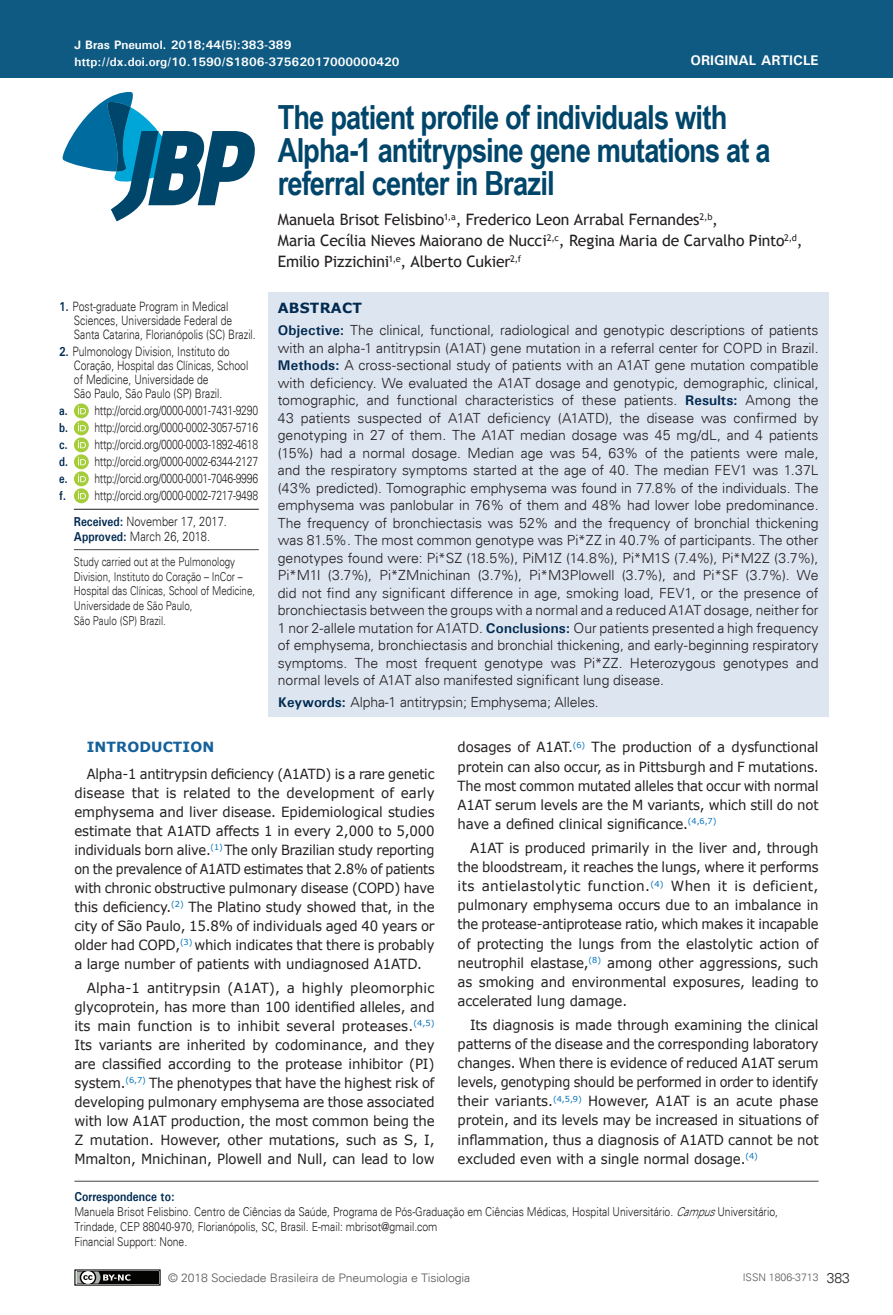
<style>
.page{position:relative;width:893px;height:1315px;background:#fff}
.page>*{position:absolute;margin:0;border:0;box-sizing:border-box;transform-origin:0 0}
.t1{font:700 33.25px/33.2px "Arial Narrow";letter-spacing:-.025em;color:#00466b}
.t2{font:15.75px/21px "Trebuchet MS";letter-spacing:-.015em;color:#231f20}
.t3{font:300 14px/17.5px "Univers";letter-spacing:-.01em;color:#231f20;text-align:justify}
.t4{font:14px/19.1px "Verdana";letter-spacing:-.01em;color:#231f20;text-align:justify;scale:.95 1}
.t5{font:14px/18.9px "Verdana";letter-spacing:-.01em;color:#231f20;text-align:justify;scale:.93 1}
.t6{font:14px/18.9px "Verdana";letter-spacing:-.01em;color:#231f20;text-align:justify;scale:.96 1}
.t7{font:700 14px "Univers";color:#fff}
.t8{font:700 14px "Verdana";letter-spacing:.01em;color:#15609a}
.t9{font:700 14px "Verdana";letter-spacing:.015em;color:#012a50}
.t10{font:300 12.95px/14px "Univers";color:#231f20;scale:.8 1}
.t11{font:300 12.95px/14.9px "Univers";color:#231f20;scale:.85 1}
.t12{font:700 12.95px "Univers";color:#012a50;scale:.85 1}
.t13{font:300 12.25px/14.7px "Univers";color:#231f20;scale:.85 1}
.t14{font:300 12.25px/14.7px "Univers";color:#231f20;scale:.8 1}
.t15{font:700 12.25px "Univers";color:#fff}
.t16{font:300 11.72px "Univers";letter-spacing:-.01em;color:#57585a;scale:1.04 1}
.t17{font:300 10.5px "Univers";color:#57585a}
.s1{font-weight:700;color:#012a50}
.s2{font-style:italic}
</style>
<div class="page">
<div style="left:0;top:0;width:893px;height:78px;background:#0f5a82"></div>
<svg style="left:62px;top:91px;width:193px;height:130px"></svg>
<div style="left:75px;top:1270px;width:85px;height:15px;background:#040503"></div>
<div style="left:74px;top:1269px;width:87px;height:16px;border:1px solid #040503"></div>
<svg style="left:74px;top:1269px;width:56px;height:17px"></svg>
<div style="left:268px;top:292px;width:560px;height:425px;background:#dde5f1"></div>
<hr style="left:74px;top:1180px;width:745px;height:1px;background:#454647">
<svg style="left:74px;top:403px;width:15px;height:15px"></svg>
<svg style="left:78px;top:406px;width:8px;height:8px"></svg>
<svg style="left:74px;top:420px;width:15px;height:15px"></svg>
<svg style="left:78px;top:423px;width:8px;height:8px"></svg>
<svg style="left:74px;top:437px;width:15px;height:15px"></svg>
<svg style="left:78px;top:440px;width:8px;height:8px"></svg>
<svg style="left:74px;top:454px;width:15px;height:15px"></svg>
<svg style="left:78px;top:457px;width:8px;height:8px"></svg>
<svg style="left:74px;top:471px;width:15px;height:15px"></svg>
<svg style="left:78px;top:474px;width:8px;height:8px"></svg>
<svg style="left:74px;top:488px;width:15px;height:15px"></svg>
<svg style="left:78px;top:491px;width:8px;height:8px"></svg>
<hr style="left:74px;top:509px;width:185px;height:1px;background:#231f20">
<hr style="left:74px;top:549px;width:185px;height:1px;background:#454647">
<p class="t15" style="left:74px;top:38px;width:218px">J Bras Pneumol. 2018;44(5):383-389</p>
<p class="t15" style="left:74px;top:54px;width:327px">http://dx.doi.org/10.1590/S1806-37562017000000420</p>
<p class="t7" style="left:690px;top:52px;width:130px">ORIGINAL ARTICLE</p>
<p class="t10" style="left:74px;top:300px;width:229px;text-indent:-15px"><span class="s1">1.</span> P ost-graduate Program in Medical<br>Sciences, Universidade Federal de<br>Santa Catarina, Florianópolis (SC) Brazil.</p>
<p class="t10" style="left:74px;top:345px;width:220px;text-indent:-15px"><span class="s1">2.</span> Pulmonology Division, Instituto do Coração, Hospital das Clínicas, School of Medicine, Universidade de<br>São Paulo, São Paulo (SP) Brazil.</p>
<p class="t10" style="left:59px;top:402px;width:250px;line-height:17px;text-align:justify"><span class="s1">a.</span> http://orcid.org/0000-0001-7431-9290 <span class="s1">b.</span> http://orcid.org/0000-0002-3057-5716 <span class="s1">c.</span> http://orcid.org/0000-0003-1892-4618 <span class="s1">d.</span> http://orcid.org/0000-0002-6344-2127 <span class="s1">e.</span> http://orcid.org/0000-0001-7046-9996 <span class="s1">f.</span> http://orcid.org/0000-0002-7217-9498</p>
<p class="t11" style="left:74px;top:514px;width:181px"><span class="s1">Received:</span> November 17, 2017.<br><span class="s1">Approved:</span> March 26, 2018.</p>
<p class="t14" style="left:74px;top:554px;width:228px">Study carried out at the Pulmonology Division, Instituto do Coração – InCor – Hospital das Clínicas, School of Medicine, Universidade de São Paulo,<br>São Paulo (SP) Brazil.</p>
<h1 class="t1" style="left:278px;top:99px;width:494px">The patient profile of individuals with<br>Alpha-1 antitrypsine gene mutations at a referral center in Brazil</h1>
<p class="t2" style="left:278px;top:209px;width:526px">Manuela Brisot Felisbino<sup>1,a</sup>, Frederico Leon Arrabal Fernandes<sup>2,b</sup>,<br>Maria Cecília Nieves Maiorano de Nucci<sup>2,c</sup>, Regina Maria de Carvalho Pinto<sup>2,d</sup>,<br>Emilio Pizzichini<sup>1,e</sup>, Alberto Cukier<sup>2,f</sup></p>
<p class="t9" style="left:278px;top:298px;width:86px">ABSTRACT</p>
<p class="t3" style="left:278px;top:321px;width:542px"><span class="s1">Objective:</span> The clinical, functional, radiological and genotypic descriptions of patients with an alpha-1 antitrypsin (A1AT) gene mutation in a referral center for COPD in Brazil.<br><span class="s1">Methods:</span> A cross-sectional study of patients with an A1AT gene mutation compatible with deficiency. We evaluated the A1AT dosage and genotypic, demographic, clinical, tomographic, and functional characteristics of these patients. <span class="s1">Results:</span> Among the 43 patients suspected of A1AT deficiency (A1ATD), the disease was confirmed by genotyping in 27 of them. The A1AT median dosage was 45 mg/dL, and 4 patients (15%) had a normal dosage. Median age was 54, 63% of the patients were male, and the respiratory symptoms started at the age of 40. The median FEV1 was 1.37L (43% predicted). Tomographic emphysema was found in 77.8% of the individuals. The emphysema was panlobular in 76% of them and 48% had lower lobe predominance.<br>The frequency of bronchiectasis was 52% and the frequency of bronchial thickening was 81.5%. The most common genotype was Pi*ZZ in 40.7% of participants. The other genotypes found were: Pi*SZ (18.5%), PiM1Z (14.8%), Pi*M1S (7.4%), Pi*M2Z (3.7%), Pi*M1I (3.7%), Pi*ZMnichinan (3.7%), Pi*M3Plowell (3.7%), and Pi*SF (3.7%). We did not find any significant difference in age, smoking load, FEV1, or the presence of bronchiectasis between the groups with a normal and a reduced A1AT dosage, neither for 1 nor 2-allele mutation for A1ATD. <span class="s1">Conclusions:</span> Our patients presented a high frequency of emphysema, bronchiectasis and bronchial thickening, and early-beginning respiratory symptoms. The most frequent genotype was Pi*ZZ. Heterozygous genotypes and normal levels of A1AT also manifested significant lung disease.</p>
<p class="t3" style="left:278px;top:693px;width:322px"><span class="s1">Keywords:</span> Alpha-1 antitrypsin; Emphysema; Alleles.</p>
<p class="t8" style="left:87px;top:737px;width:129px">INTRODUCTION</p>
<p class="t5" style="left:74px;top:764px;width:389px;text-indent:12px">Alpha-1 antitrypsin deficiency (A1ATD) is a rare genetic disease that is related to the development of early emphysema and liver disease. Epidemiological studies estimate that A1ATD affects 1 in every 2,000 to 5,000 individuals born alive.<sup>(1)</sup> The only Brazilian study reporting on the prevalence of A1ATD estimates that 2.8% of patients with chronic obstructive pulmonary disease (COPD) have this deficiency.<sup>(2)</sup> The Platino study showed that, in the city of São Paulo, 15.8% of individuals aged 40 years or older had COPD,<sup>(3)</sup> which indicates that there is probably a large number of patients with undiagnosed A1ATD.</p>
<p class="t6" style="left:74px;top:978px;width:377px;text-indent:12px">Alpha-1 antitrypsin (A1AT), a highly pleomorphic glycoprotein, has more than 100 identified alleles, and its main function is to inhibit several proteases.<sup>(4,5)<br></sup>Its variants are inherited by codominance, and they are classified according to the protease inhibitor (PI) system.<sup>(6,7)</sup> The phenotypes that have the highest risk of developing pulmonary emphysema are those associated with low A1AT production, the most common being the Z mutation. However, other mutations, such as S, I, Mmalton, Mnichinan, Plowell and Null, can lead to low</p>
<p class="t4" style="left:458px;top:737px;width:381px">dosages of A1AT.<sup>(6)</sup> The production of a dysfunctional protein can also occur, as in Pittsburgh and F mutations.<br>The most common mutated alleles that occur with normal A1AT serum levels are the M variants, which still do not have a defined clinical significance.<sup>(4,6,7)</sup></p>
<p class="t4" style="left:458px;top:838px;width:381px;text-indent:12px">A1AT is produced primarily in the liver and, through the bloodstream, it reaches the lungs, where it performs its antielastolytic function.<sup>(4)</sup> When it is deficient, pulmonary emphysema occurs due to an imbalance in the protease-antiprotease ratio, which makes it incapable of protecting the lungs from the elastolytic action of neutrophil elastase,<sup>(8)</sup> among other aggressions, such as smoking and environmental exposures, leading to accelerated lung damage.</p>
<p class="t4" style="left:458px;top:1015px;width:381px;text-indent:12px">Its diagnosis is made through examining the clinical patterns of the disease and the corresponding laboratory changes. When there is evidence of reduced A1AT serum levels, genotyping should be performed in order to identify their variants.<sup>(4,5,9)</sup> However, A1AT is an acute phase protein, and its levels may be increased in situations of inflammation, thus a diagnosis of A1ATD cannot be not excluded even with a single normal dosage.<sup>(4)</sup></p>
<p class="t12" style="left:74px;top:1189px;width:119px">Correspondence to:</p>
<p class="t13" style="left:74px;top:1204px;width:829px">Manuela Brisot Felisbino. Centro de Ciências da Saúde, Programa de Pós-Graduação em Ciências Médicas, Hospital Universitário. <span class="s2">Campus</span>Universitário,<br>Trindade, CEP 88040-970, Florianópolis, SC, Brasil. E-mail: mbrisot@gmail.com<br>Financial Support: None.</p>
<p class="t16" style="left:168px;top:1270px;width:292px">© 2018 Sociedade Brasileira de Pneumologia e Tisiologia</p>
<p class="t17" style="left:743px;top:1271px;width:77px">ISSN 1806-3713</p>
<p class="t3" style="left:827px;top:1269px;width:25px">383</p>
</div>
